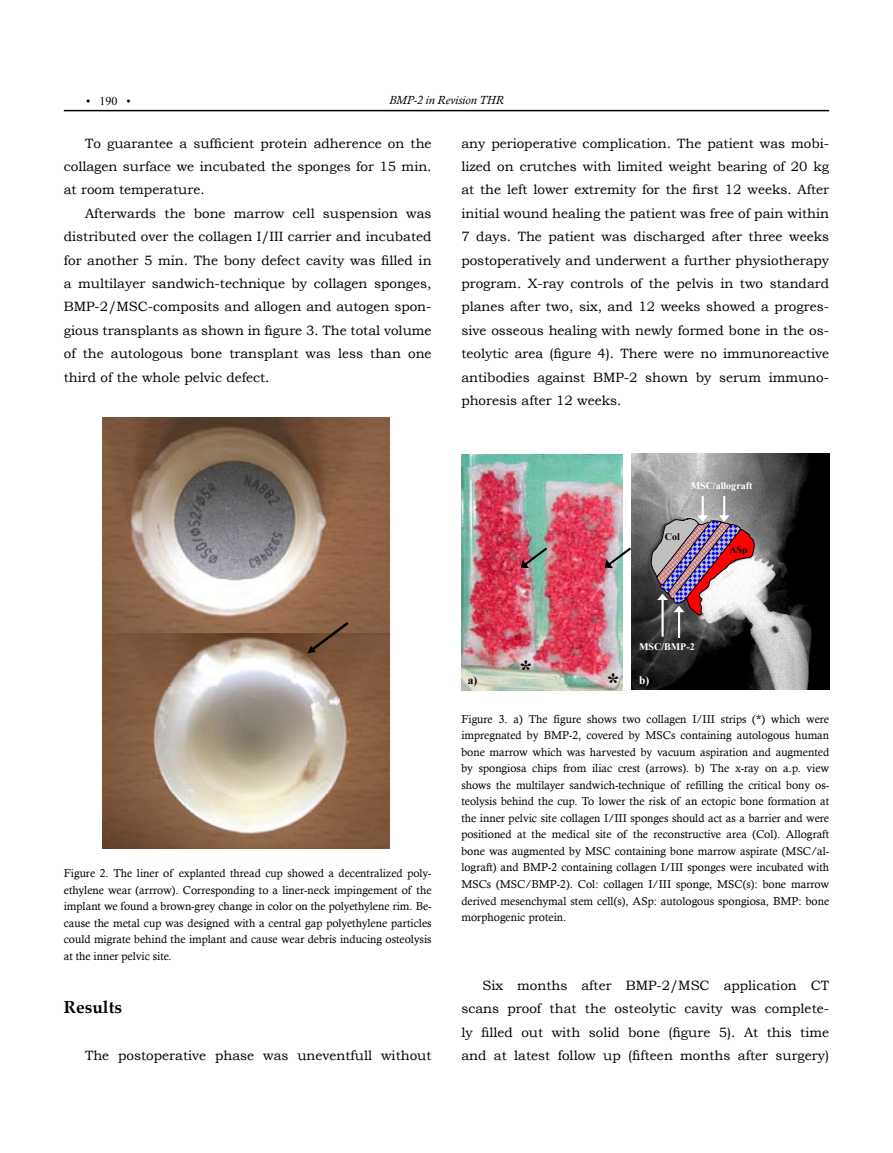
<style>
.page{position:relative;width:893px;height:1153px;background:#fff}
.page>*{position:absolute;margin:0;border:0;box-sizing:border-box;transform-origin:0 0}
.t1{font:700 25.8px "Times New Roman";color:#000}
.t2{font:700 17.25px "Palatino Linotype";color:#000}
.t3{font:13.5px/23.4px "Bookman Old Style";color:#000;text-align:justify}
.t4{font:italic 12px "Calisto";color:#000}
.t5{font:12px "Times New Roman";color:#000}
.t6{font:700 11.55px "Times New Roman";color:#000}
.t7{font:700 11.55px "Times New Roman";color:#fff}
.t8{font:11.4px/16.5px "Calisto";color:#000;text-align:justify}
.t9{font:700 10.05px "Times New Roman";color:#fff}
.t10{font:700 10.05px "Times New Roman";color:#000}
</style>
<div class="page">
<hr style="left:64px;top:110px;width:765px;height:1px;background:#000">
<img style="left:102px;top:418px;width:288px;height:430px">
<svg style="left:307px;top:622px;width:42px;height:31px"></svg>
<img style="left:461px;top:454px;width:162px;height:236px">
<img style="left:631px;top:453px;width:198px;height:236px">
<svg style="left:605px;top:547px;width:26px;height:21px"></svg>
<svg style="left:521px;top:547px;width:26px;height:21px"></svg>
<svg style="left:651px;top:496px;width:104px;height:142px"></svg>
<p class="t5" style="left:86px;top:92px;width:46px">• 190 •</p>
<p class="t4" style="left:389px;top:93px;width:116px">BMP-2 in Revision THR</p>
<p class="t3" style="left:64px;top:131px;width:369px;text-indent:21px">To guarantee a sufficient protein adherence on the collagen surface we incubated the sponges for 15 min. at room temperature.</p>
<p class="t3" style="left:64px;top:201px;width:369px;text-indent:21px">Afterwards the bone marrow cell suspension was distributed over the collagen I/III carrier and incubated for another 5 min. The bony defect cavity was filled in a multilayer sandwich-technique by collagen sponges, BMP-2/MSC-composits and allogen and autogen spon&shy;gious transplants as shown in figure 3. The total volume of the autologous bone transplant was less than one third of the whole pelvic defect.</p>
<p class="t3" style="left:461px;top:131px;width:369px">any perioperative complication. The patient was mobi&shy;lized on crutches with limited weight bearing of 20 kg at the left lower extremity for the first 12 weeks. After initial wound healing the patient was free of pain within 7 days. The patient was discharged after three weeks postoperatively and underwent a further physiotherapy program. X-ray controls of the pelvis in two standard planes after two, six, and 12 weeks showed a progres&shy;sive osseous healing with newly formed bone in the os&shy;teolytic area (figure 4). There were no immunoreactive antibodies against BMP-2 shown by serum immuno&shy;phoresis after 12 weeks.</p>
<p class="t9" style="left:691px;top:478px;width:63px">MSC/allograft</p>
<p class="t10" style="left:665px;top:530px;width:17px">Col</p>
<p class="t10" style="left:729px;top:543px;width:20px">ASp</p>
<h1 class="t1" style="left:519px;top:651px;width:14px">*</h1>
<p class="t9" style="left:639px;top:639px;width:57px">MSC/BMP-2</p>
<p class="t8" style="left:64px;top:864px;width:369px">Figure 2. The liner of explanted thread cup showed a decentralized poly&shy;ethylene wear (arrrow). Corresponding to a liner-neck impingement of the implant we found a brown-grey change in color on the polyethylene rim. Be&shy;cause the metal cup was designed with a central gap polyethylene particles could migrate behind the implant and cause wear debris inducing osteolysis at the inner pelvic site.</p>
<p class="t2" style="left:64px;top:995px;width:60px">Results</p>
<p class="t3" style="left:85px;top:1043px;width:348px">The postoperative phase was uneventfull without</p>
<h1 class="t1" style="left:607px;top:664px;width:14px">*</h1>
<p class="t6" style="left:468px;top:672px;width:11px">a)</p>
<p class="t7" style="left:639px;top:671px;width:12px">b)</p>
<p class="t8" style="left:461px;top:710px;width:369px">Figure 3. a) The figure shows two collagen I/III strips (*) which were impregnated by BMP-2, covered by MSCs containing autologous human bone marrow which was harvested by vacuum aspiration and augmented by spongiosa chips from iliac crest (arrows). b) The x-ray on a.p. view shows the multilayer sandwich-technique of refilling the critical bony os&shy;teolysis behind the cup. To lower the risk of an ectopic bone formation at the inner pelvic site collagen I/III sponges should act as a barrier and were positioned at the medical site of the reconstructive area (Col). Allograft bone was augmented by MSC containing bone marrow aspirate (MSC/al&shy;lograft) and BMP-2 containing collagen I/III sponges were incubated with MSCs (MSC/BMP-2). Col: collagen I/III sponge, MSC(s): bone marrow derived mesenchymal stem cell(s), ASp: autologous spongiosa, BMP: bone morphogenic protein.</p>
<p class="t3" style="left:461px;top:973px;width:369px;text-indent:21px">Six months after BMP-2/MSC application CT scans proof that the osteolytic cavity was complete&shy;ly filled out with solid bone (figure 5). At this time and at latest follow up (fifteen months after surgery)</p>
</div>
